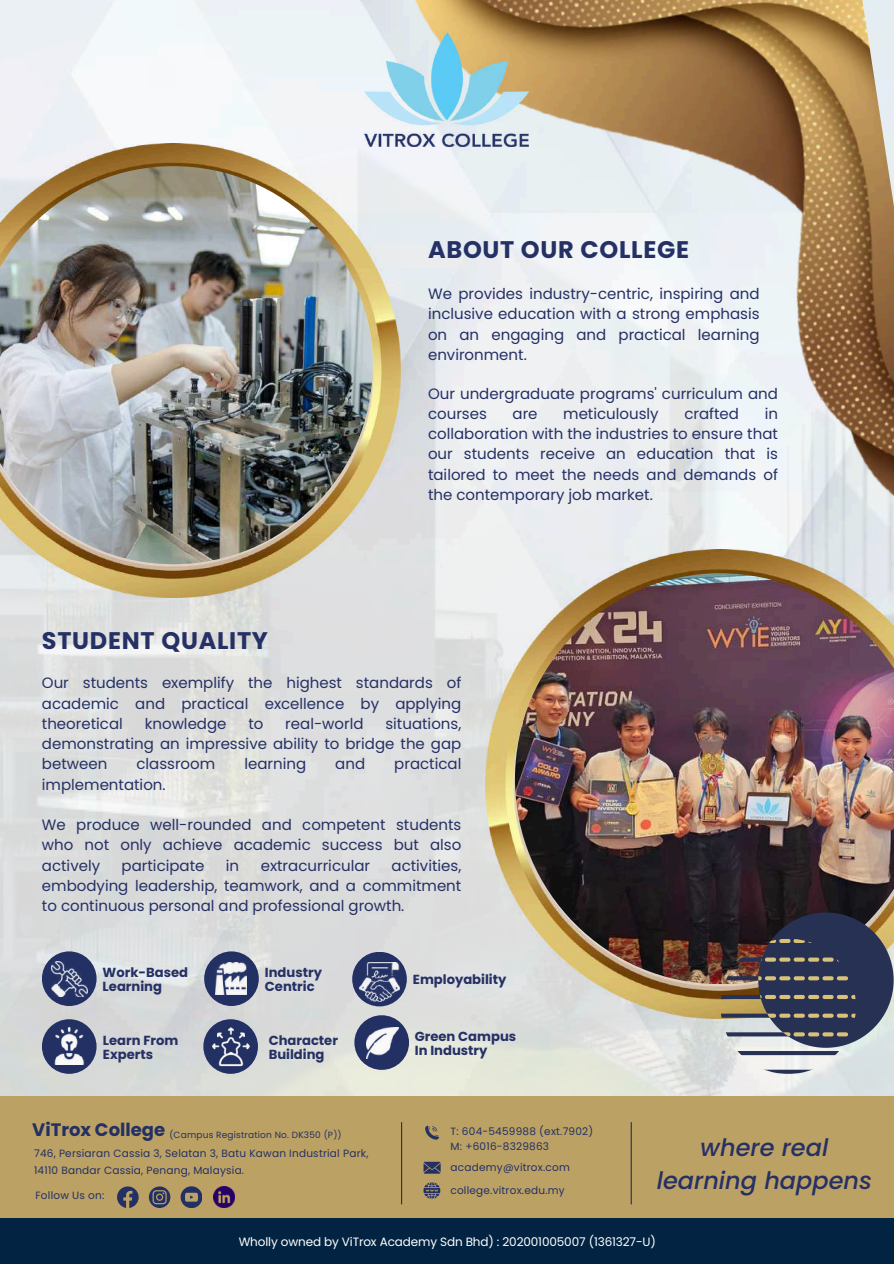
<style>
.page{position:relative;width:894px;height:1264px;background:#fff}
.page>*{position:absolute;margin:0;border:0;box-sizing:border-box;transform-origin:0 0}
.t1{font:700 24px "Poppins";letter-spacing:.03em;color:#253064}
.t2{font:italic 500 24px/32.7px "Poppins";color:#253064;text-align:center}
.t3{font:15px/20.2px "Poppins";color:#253064;text-align:justify}
.t4{font:700 13.2px/14.1px "Poppins";color:#253064}
.t5{font:12px "Poppins";letter-spacing:-.01em;color:#fff}
.t6{font:10.5px/14.9px "Poppins";letter-spacing:.02em;color:#223064}
.t7{font:9px "Poppins";letter-spacing:.02em;color:#223064}
</style>
<div class="page">
<img style="left:0;top:0;width:893px;height:1096px">
<div style="left:0;top:1096px;width:893px;height:167px;background:#bca164"></div>
<hr style="left:401px;top:1122px;width:1px;height:82px;background:#223064">
<svg style="left:425px;top:1125px;width:13px;height:14px"></svg>
<svg style="left:423px;top:1161px;width:17px;height:12px"></svg>
<svg style="left:423px;top:1182px;width:17px;height:16px"></svg>
<hr style="left:630px;top:1122px;width:1px;height:82px;background:#223064">
<svg style="left:117px;top:1186px;width:21px;height:21px"></svg>
<svg style="left:149px;top:1186px;width:21px;height:21px"></svg>
<svg style="left:180px;top:1186px;width:22px;height:21px"></svg>
<img style="left:213px;top:1186px;width:21px;height:21px">
<img style="left:401px;top:0;width:492px;height:584px">
<img style="left:485px;top:549px;width:408px;height:469px">
<img style="left:515px;top:573px;width:378px;height:410px">
<svg style="left:720px;top:1069px;width:135px;height:4px"></svg>
<svg style="left:720px;top:912px;width:173px;height:143px;background:#585863"></svg>
<img style="left:365px;top:32px;width:163px;height:114px">
<div style="left:0;top:1218px;width:893px;height:45px;background:#022442"></div>
<div style="left:42px;top:951px;width:54px;height:55px;background:#223063;border-radius:50%"></div>
<img style="left:52px;top:961px;width:35px;height:35px">
<div style="left:204px;top:951px;width:55px;height:55px;background:#223063;border-radius:50%"></div>
<img style="left:215px;top:962px;width:32px;height:32px">
<div style="left:352px;top:951px;width:55px;height:55px;background:#223063;border-radius:50%"></div>
<img style="left:360px;top:962px;width:39px;height:39px">
<div style="left:42px;top:1019px;width:54px;height:54px;background:#223064;border-radius:50%"></div>
<img style="left:54px;top:1027px;width:31px;height:37px">
<div style="left:354px;top:1015px;width:55px;height:54px;background:#223063;border-radius:50%"></div>
<img style="left:366px;top:1027px;width:32px;height:31px">
<img style="left:0;top:143px;width:400px;height:454px">
<img style="left:0;top:166px;width:372px;height:398px">
<img style="left:192px;top:1019px;width:77px;height:54px">
<h1 class="t1" style="left:428px;top:233px;width:262px">ABOUT OUR COLLEGE</h1>
<p class="t3" style="left:428px;top:284px;width:333px">We provides industry-centric, inspiring and inclusive education with a strong emphasis on an engaging and practical learning environment.</p>
<p class="t3" style="left:428px;top:383px;width:351px">Our undergraduate programs' curriculum and courses</p>
<p class="t3" style="left:512px;top:403px;width:27px">are</p>
<p class="t3" style="left:563px;top:403px;width:97px">meticulously</p>
<p class="t3" style="left:684px;top:403px;width:56px">crafted</p>
<p class="t3" style="left:428px;top:403px;width:351px;text-indent:336px">in collaboration with the industries to ensure that our students receive an education that is tailored to meet the needs and demands of the contemporary job market.</p>
<h1 class="t1" style="left:42px;top:624px;width:227px">STUDENT QUALITY</h1>
<p class="t3" style="left:42px;top:673px;width:421px">Our students exemplify the highest standards of academic and practical excellence by applying theoretical</p>
<p class="t3" style="left:42px;top:713px;width:421px;text-indent:343px">situations, demonstrating an impressive ability to bridge the gap between</p>
<p class="t3" style="left:145px;top:713px;width:83px">knowledge</p>
<p class="t3" style="left:248px;top:713px;width:17px">to</p>
<p class="t3" style="left:285px;top:713px;width:80px">real-world</p>
<p class="t3" style="left:136px;top:754px;width:80px">classroom</p>
<p class="t3" style="left:244px;top:754px;width:63px">learning</p>
<p class="t3" style="left:335px;top:754px;width:31px">and</p>
<p class="t3" style="left:394px;top:754px;width:69px">practical</p>
<p class="t3" style="left:42px;top:774px;width:125px">implementation.</p>
<p class="t3" style="left:42px;top:814px;width:421px">We produce well-rounded and competent students who not only achieve academic success but also actively</p>
<p class="t3" style="left:42px;top:855px;width:421px;text-indent:349px">activities, embodying leadership, teamwork, and a commitment to continuous personal and professional growth.</p>
<p class="t3" style="left:122px;top:855px;width:84px">participate</p>
<p class="t3" style="left:226px;top:855px;width:15px">in</p>
<p class="t3" style="left:260px;top:855px;width:111px">extracurricular</p>
<p class="t4" style="left:103px;top:965px;width:87px">Work-Based<br>Learning</p>
<p class="t4" style="left:265px;top:965px;width:59px">Industry<br>Centric</p>
<p class="t4" style="left:413px;top:972px;width:95px">Employability</p>
<p class="t4" style="left:103px;top:1033px;width:77px">Learn From<br>Experts</p>
<p class="t4" style="left:415px;top:1029px;width:103px">Green Campus<br>In Industry</p>
<p class="t4" style="left:269px;top:1033px;width:71px">Character<br>Building</p>
<p class="t7" style="left:32px;top:1128px;width:311px"><sup>ViTrox</sup> <sup>College</sup> (Campus Registration No. DK350 (P))</p>
<p class="t6" style="left:34px;top:1145px;width:336px;line-height:16.6px">746, Persiaran Cassia 3, Selatan 3, Batu Kawan Industrial Park,<br>14110 Bandar Cassia, Penang, Malaysia.</p>
<h1 class="t2" style="left:656px;top:1131px;width:217px">where real learning happens</h1>
<p class="t6" style="left:450px;top:1124px;width:144px">T: 604-5459988 (ext.7902)<br>M: +6016-8329863</p>
<p class="t6" style="left:450px;top:1155px;width:121px;line-height:22.8px">academy@vitrox.com college.vitrox.edu.my</p>
<p class="t6" style="left:35px;top:1187px;width:70px">Follow Us on:</p>
<p class="t5" style="left:239px;top:1232px;width:418px">Wholly owned by ViTrox Academy Sdn Bhd) : 202001005007 (1361327-U)</p>
</div>
